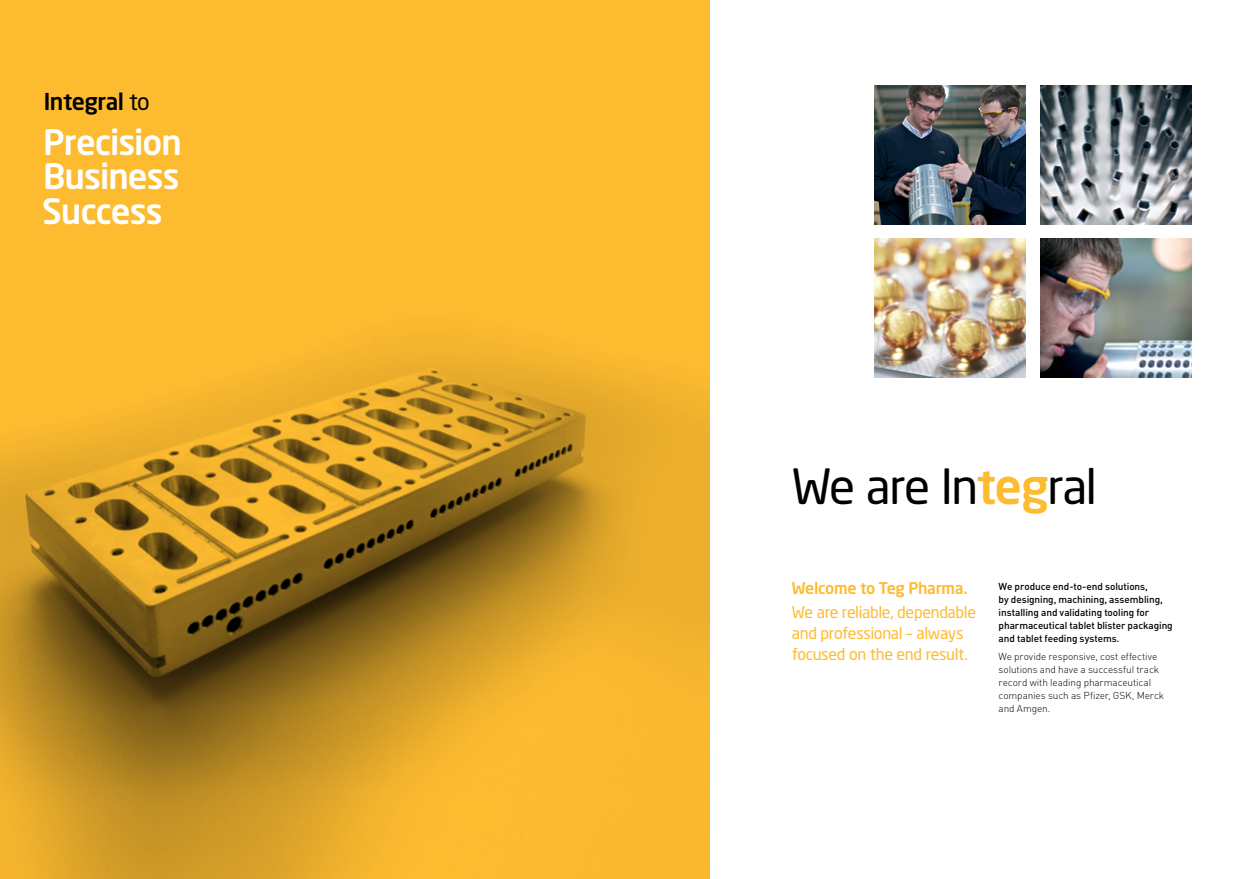
<style>
.page{position:relative;width:1248px;height:879px;background:#fff}
.page>*{position:absolute;margin:0;border:0;box-sizing:border-box;transform-origin:0 0}
.t1{font:48px "Neo Sans";letter-spacing:-.035em;color:#000}
.t2{font:500 34.5px/34.5px "Neo Sans";letter-spacing:-.025em;color:#fff;text-align:justify}
.t3{font:500 23px "Neo Sans";letter-spacing:-.025em;color:#000}
.t4{font:16px/21px "Neo Sans";letter-spacing:-.025em;color:#fdbb30}
.t5{font:500 16px "Neo Sans";letter-spacing:-.02em;color:#fdbb30}
.t6{font:10px/13px "Converse DIN Medium";letter-spacing:-.01em;color:#000}
.t7{font:10px/13px "Converse DIN Light";letter-spacing:-.01em;color:#000}
.s1{font-weight:400}
.s2{font-weight:500;color:#fdbb30}
</style>
<div class="page">
<div style="left:0;top:0;width:709px;height:879px;background:#fdbb30"></div>
<img style="left:874px;top:85px;width:151px;height:139px">
<img style="left:874px;top:238px;width:151px;height:139px">
<img style="left:1040px;top:85px;width:151px;height:139px">
<img style="left:1040px;top:238px;width:151px;height:139px">
<img style="left:0;top:349px;width:709px;height:530px">
<h3 class="t3" style="left:44px;top:87px;width:107px">Integral <span class="s1">to</span></h3>
<h2 class="t2" style="left:42px;top:124px;width:141px">Precision Business Success</h2>
<h1 class="t1" style="left:791px;top:457px;width:307px">We are In<span class="s2">teg</span>ral</h1>
<h3 class="t5" style="left:791px;top:578px;width:177px">Welcome to Teg Pharma.</h3>
<h3 class="t4" style="left:791px;top:601px;width:186px">We are reliable, dependable and professional – always focused on the end result.</h3>
<p class="t6" style="left:998px;top:579px;width:176px">We produce end-to-end solutions,<br>by designing, machining, assembling, installing and validating tooling for pharmaceutical tablet blister packaging and tablet feeding systems.</p>
<p class="t7" style="left:998px;top:650px;width:167px">We provide responsive, cost effective solutions and have a successful track record with leading pharmaceutical companies such as Pfizer, GSK, Merck and Amgen.</p>
</div>
